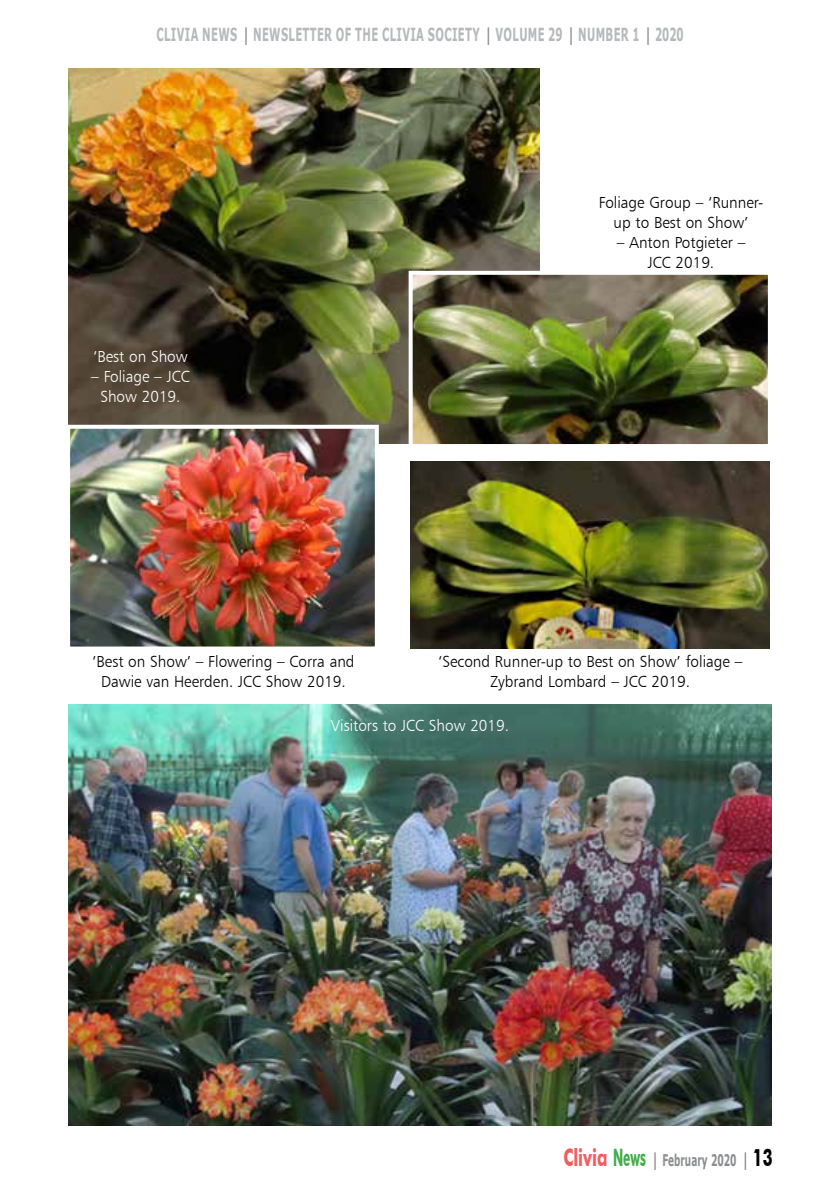
<style>
.page{position:relative;width:840px;height:1191px;background:#fff}
.page>*{position:absolute;margin:0;border:0;box-sizing:border-box;transform-origin:0 0}
.t1{font:700 18px "Verdana";letter-spacing:.035em;color:#b6b8ba;scale:.56 1}
.t2{font:16px/20px "Humanist 777 BT Light B";color:#000;text-align:center;scale:.96 1}
.t3{font:16px/20px "Humanist 777 BT Light B";color:#fff;text-align:center;scale:.96 1}
.t4{font:700 16px "Verdana";color:#8a8c8e;scale:.56 1}
.s1{font-weight:400;font-size:24px;color:#8a8c8e}
.s2{font-family:"Futura BT";font-size:24px;color:#f15d5d}
.s3{font-family:"Futura BT";font-size:24px;color:#41ad49}
.s4{font-weight:400;font-size:24px}
.s5{font-family:"Futura BT";font-size:24px;color:#000}
</style>
<div class="page">
<img style="left:68px;top:68px;width:471px;height:376px">
<img style="left:68px;top:704px;width:703px;height:421px">
<img style="left:410px;top:461px;width:359px;height:187px">
<img style="left:413px;top:276px;width:353px;height:167px">
<div style="left:408px;top:271px;width:363px;height:177px;border:4px solid #fff"></div>
<img style="left:71px;top:430px;width:302px;height:215px">
<div style="left:66px;top:425px;width:312px;height:225px;border:4px solid #fff"></div>
<p class="t1" style="left:156px;top:22px;width:942px">CLIVIA NEWS <span class="s1">I</span> NEWSLETTER OF THE CLIVIA SOCIETY <span class="s1">I</span> VOLUME 29 <span class="s1">I</span> N UMBER 1 <span class="s1">I</span> 2020</p>
<p class="t3" style="left:93px;top:346px;width:100px">‘Best on Show</p>
<p class="t3" style="left:91px;top:366px;width:104px">– Foliage – JCC<br>Show 2019.</p>
<p class="t2" style="left:598px;top:192px;width:173px">Foliage Group – ‘Runner&shy;up to Best on Show’</p>
<p class="t2" style="left:616px;top:232px;width:135px">– Anton Potgieter –<br>JCC 2019.</p>
<p class="t2" style="left:438px;top:651px;width:318px">‘Second Runner-up to Best on Show’ foliage –<br>Zybrand Lombard – JCC 2019.</p>
<p class="t2" style="left:92px;top:651px;width:274px">‘Best on Show’ – Flowering – Corra and<br>Dawie van Heerden. JCC Show 2019.</p>
<p class="t3" style="left:331px;top:715px;width:187px">Visitors to JCC Show 2019.</p>
<p class="t4" style="left:563px;top:1148px;width:375px"><span class="s2">Clivia</span> <span class="s3">News</span> <span class="s4">I</span> FEBRUARY 2020 <span class="s4">I</span> <span class="s5">13</span></p>
</div>
